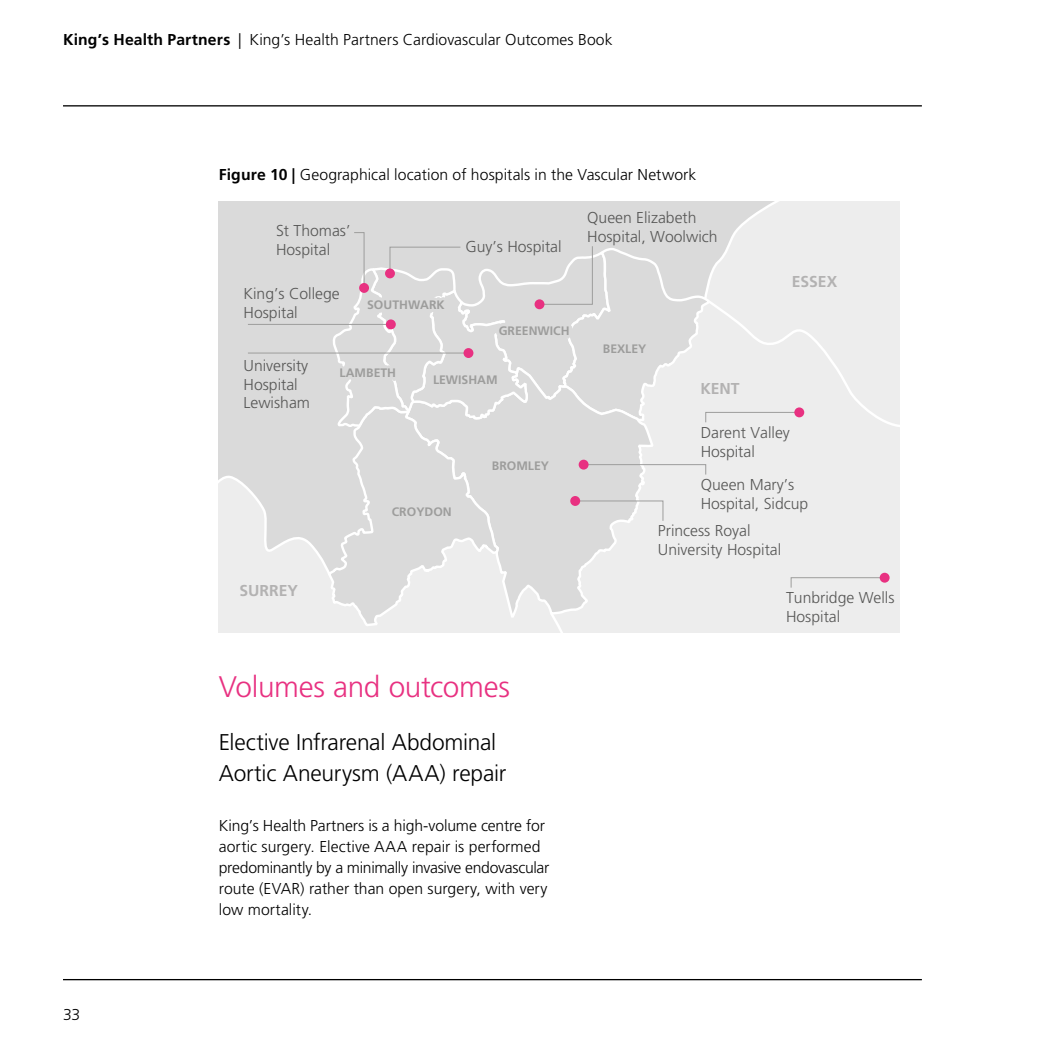
<style>
.page{position:relative;width:1042px;height:1042px;background:#fff}
.page>*{position:absolute;margin:0;border:0;box-sizing:border-box;transform-origin:0 0}
.t1{font:300 29.75px "Frutiger LT Std";letter-spacing:-.01em;color:#e83181}
.t2{font:300 22.75px/31.5px "Frutiger LT Std";letter-spacing:-.01em;color:#000}
.t3{font:300 15.75px/21px "Frutiger LT Std";color:#000}
.t4{font:300 15.75px/18.9px "Frutiger LT Std";color:#575756}
.t5{font:700 15.75px "Frutiger LT Std";color:#b3b2b2}
.t6{font:700 12.25px "Frutiger LT Std";color:#9d9d9c}
.s1{font-weight:700}
</style>
<div class="page">
<hr style="left:63px;top:105px;width:859px;height:1px;background:#000">
<hr style="left:63px;top:979px;width:859px;height:1px;background:#000">
<div style="left:219px;top:201px;width:681px;height:432px;background:#ededed"></div>
<svg style="left:219px;top:201px;width:564px;height:375px;background:#dcdcdc"></svg>
<hr style="left:248px;top:324px;width:143px;height:1px;background:#9d9d9c">
<hr style="left:248px;top:353px;width:220px;height:1px;background:#9d9d9c">
<svg style="left:326px;top:232px;width:574px;height:401px;background:#e4e3e3"></svg>
<div style="left:879px;top:573px;width:10px;height:10px;background:#e83181;border-radius:50%"></div>
<p class="t3" style="left:63px;top:29px;width:551px"><span class="s1">King’s Health Partners</span> | King’s Health Partners Cardiovascular Outcomes Book</p>
<p class="t3" style="left:219px;top:164px;width:479px"><span class="s1">Figure 10 |</span> Geographical location of hospitals in the Vascular Network</p>
<p class="t4" style="left:276px;top:222px;width:76px">St Thomas’<br>Hospital</p>
<p class="t4" style="left:243px;top:284px;width:98px">King’s College<br>Hospital</p>
<p class="t6" style="left:367px;top:298px;width:79px">SOUTHWARK</p>
<p class="t4" style="left:465px;top:237px;width:98px">Guy’s Hospital</p>
<p class="t6" style="left:499px;top:324px;width:72px">GREENWICH</p>
<p class="t4" style="left:243px;top:356px;width:68px">University<br>Hospital<br>Lewisham</p>
<p class="t6" style="left:340px;top:366px;width:58px">LAMBETH</p>
<p class="t6" style="left:433px;top:373px;width:66px">LEWISHAM</p>
<p class="t4" style="left:587px;top:209px;width:132px">Queen Elizabeth<br>Hospital, Woolwich</p>
<p class="t6" style="left:603px;top:342px;width:45px">BEXLEY</p>
<p class="t5" style="left:700px;top:379px;width:41px">KENT</p>
<p class="t5" style="left:791px;top:272px;width:47px">ESSEX</p>
<p class="t3" style="left:63px;top:1004px;width:19px">33</p>
<p class="t5" style="left:239px;top:581px;width:60px">SURREY</p>
<p class="t6" style="left:392px;top:505px;width:61px">CROYDON</p>
<p class="t6" style="left:492px;top:458px;width:59px">BROMLEY</p>
<h1 class="t1" style="left:219px;top:670px;width:293px">Volumes and outcomes</h1>
<h2 class="t2" style="left:219px;top:726px;width:289px">Elective Infrarenal Abdominal<br>Aortic Aneurysm (AAA) repair</h2>
<p class="t3" style="left:219px;top:815px;width:332px">King’s Health Partners is a high-volume centre for aortic surgery. Elective AAA repair is performed predominantly by a minimally invasive endovascular route (EVAR) rather than open surgery, with very low mortality.</p>
<p class="t4" style="left:700px;top:423px;width:91px">Darent Valley<br>Hospital</p>
<p class="t4" style="left:700px;top:475px;width:109px">Queen Mary’s<br>Hospital, Sidcup</p>
<p class="t4" style="left:658px;top:521px;width:125px">Princess Royal<br>University Hospital</p>
<p class="t4" style="left:786px;top:588px;width:110px">Tunbridge Wells<br>Hospital</p>
</div>
